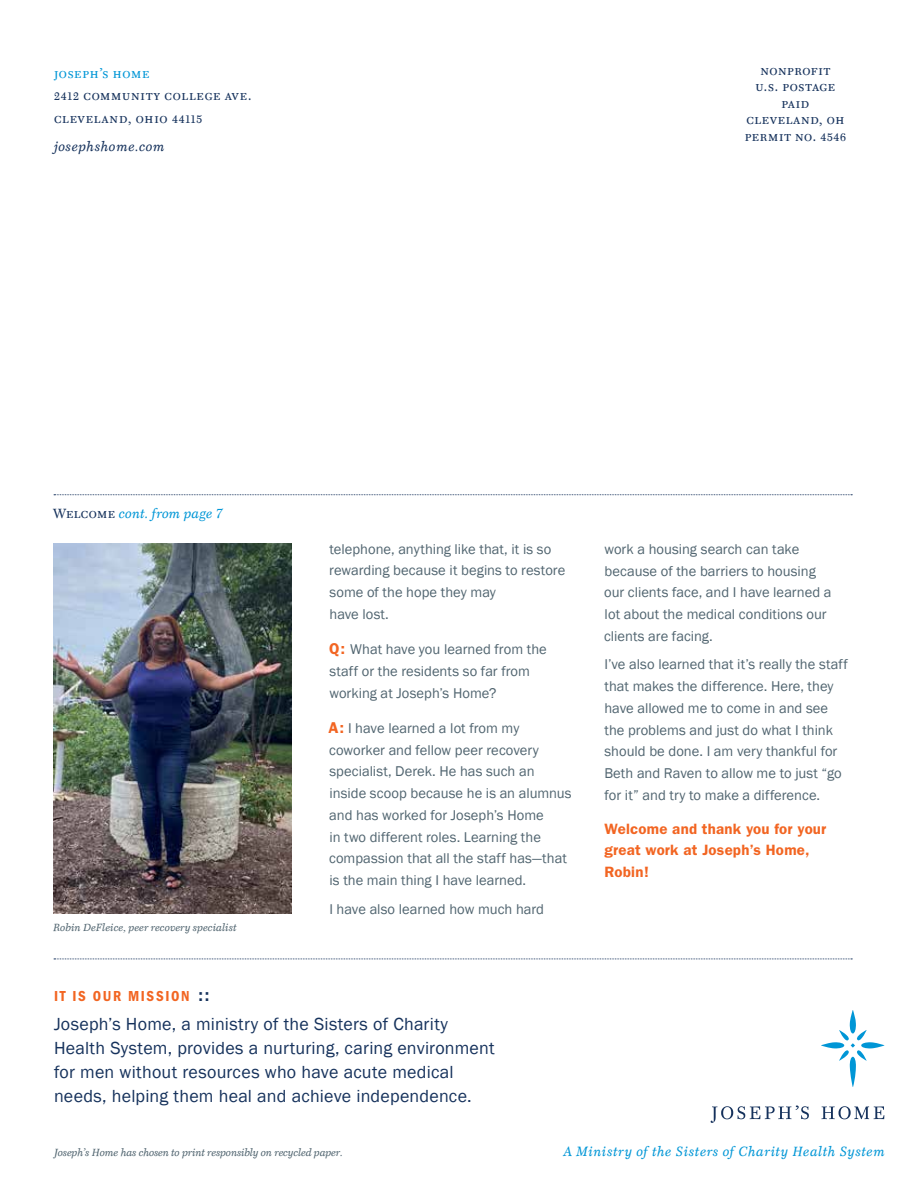
<style>
.page{position:relative;width:918px;height:1188px;background:#fff}
.page>*{position:absolute;margin:0;border:0;box-sizing:border-box;transform-origin:0 0}
.t1{font:18px/24px "Franklin Gothic";letter-spacing:.01em;color:#16325c}
.t2{font:600 15px/21.3px "Franklin Gothic";letter-spacing:.015em;color:#f26522}
.t3{font:600 condensed 15px "Franklin Gothic";letter-spacing:.105em;color:#f26522}
.t4{font:14.55px/21.8px "Franklin Gothic";color:#516570}
.t5{font:13.5px/16.5px "Mt.Augustine Small Caps";letter-spacing:.055em;color:#16325c}
.t6{font:italic 13.5px "Mt.Augustine";letter-spacing:.055em;color:#0096d6}
.t7{font:italic 13.5px "Mt.Augustine";letter-spacing:.03em;color:#0096d6}
.t8{font:italic 13.5px "Mt.Augustine";letter-spacing:.06em;color:#16325c}
.t9{font:italic 10.5px "Mt.Augustine";color:#516570}
.t10{font:italic 10.5px "Mt.Augustine";letter-spacing:.02em;color:#516570}
.s1{color:#0096d6}
.s2{font-family:"Mt.Augustine Roman";color:#0096d6}
.s3{font-size:11.25px}
.s4{font-family:"Mt.Augustine Small Caps";font-style:normal;color:#16325c}
.s5{font-size:18px;color:#16325c}
.s6{font-weight:600;font-size:15.75px;color:#f26522}
</style>
<div class="page">
<svg style="left:821px;top:1010px;width:63px;height:77px"></svg>
<svg style="left:711px;top:1106px;width:98px;height:17px"></svg>
<svg style="left:822px;top:1106px;width:62px;height:13px"></svg>
<svg style="left:54px;top:959px;width:798px;height:1px"></svg>
<svg style="left:54px;top:494px;width:798px;height:1px"></svg>
<img style="left:54px;top:544px;width:238px;height:370px">
<p class="t5" style="left:54px;top:62px;width:199px;line-height:22.5px"><span class="s1">joseph</span><span class="s2">’</span><span class="s1">s home<br></span><span class="s3">2412</span> community college ave. cleveland, ohio <span class="s3">44115</span></p>
<p class="t8" style="left:54px;top:141px;width:112px">josephshome.com</p>
<p class="t5" style="left:745px;top:62px;width:103px;text-align:center">nonprofit<br>u.s. postage paid cleveland, oh permit no. <span class="s3">4546</span></p>
<p class="t7" style="left:53px;top:508px;width:171px"><span class="s4">Welcome</span> cont. from page 7</p>
<p class="t10" style="left:53px;top:923px;width:185px">Robin DeFleice, peer recovery specialist</p>
<p class="t3" style="left:54px;top:988px;width:157px">IT IS OUR MISSION <span class="s5">::</span></p>
<p class="t4" style="left:329px;top:538px;width:238px">telephone, anything like that, it is so rewarding because it begins to restore some of the hope they may<br>have lost.</p>
<p class="t4" style="left:329px;top:639px;width:219px"><span class="s6">Q:</span> What have you learned from the staff or the residents so far from working at Joseph’s Home?</p>
<p class="t4" style="left:329px;top:718px;width:245px"><span class="s6">A:</span> I have learned a lot from my coworker and fellow peer recovery specialist, Derek. He has such an inside scoop because he is an alumnus and has worked for Joseph’s Home<br>in two different roles. Learning the compassion that all the staff has—that is the main thing I have learned.</p>
<p class="t4" style="left:329px;top:898px;width:216px">I have also learned how much hard</p>
<p class="t1" style="left:54px;top:1012px;width:442px">Joseph’s Home, a ministry of the Sisters of Charity Health System, provides a nurturing, caring environment for men without resources who have acute medical needs, helping them heal and achieve independence.</p>
<p class="t4" style="left:604px;top:538px;width:229px">work a housing search can take because of the barriers to housing our clients face, and I have learned a lot about the medical conditions our clients are facing.</p>
<p class="t4" style="left:604px;top:654px;width:245px">I’ve also learned that it’s really the staff that makes the difference. Here, they have allowed me to come in and see the problems and just do what I think should be done. I am very thankful for Beth and Raven to allow me to just “go for it” and try to make a difference.</p>
<p class="t2" style="left:604px;top:818px;width:223px">Welcome and thank you for your great work at Joseph’s Home,<br>Robin!</p>
<p class="t9" style="left:54px;top:1148px;width:290px">Joseph’s Home has chosen to print responsibly on recycled paper.</p>
<p class="t6" style="left:563px;top:1146px;width:323px">A Ministry of the Sisters of Charity Health System</p>
</div>
